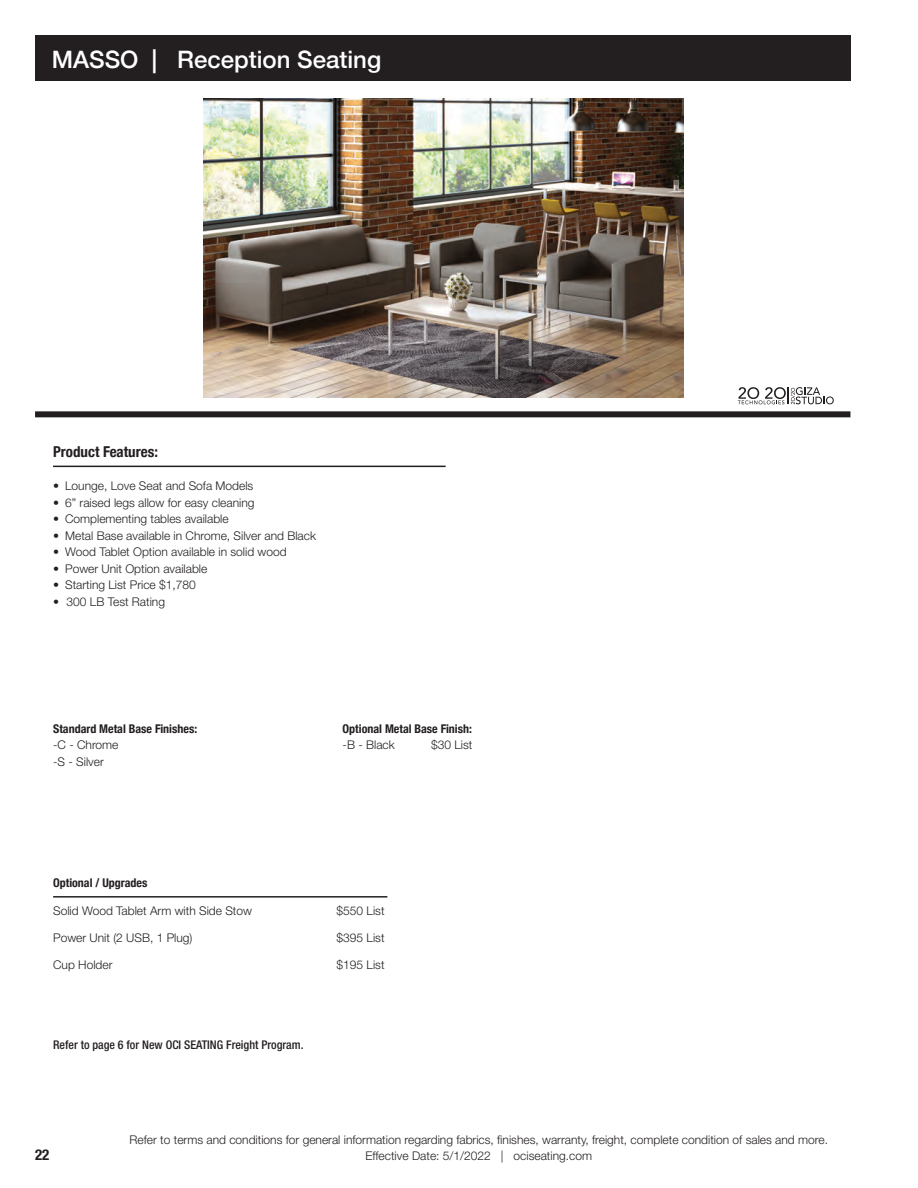
<style>
.page{position:relative;width:918px;height:1188px;background:#fff}
.page>*{position:absolute;margin:0;border:0;box-sizing:border-box;transform-origin:0 0}
.t1{font:500 24px "Helvetica Neue";color:#fff}
.t2{font:700 condensed 15px "Helvetica Neue";color:#231f20}
.t3{font:300 12px/16.5px "Helvetica Neue LT Std";color:#231f20;text-align:center}
.t4{font:700 condensed 12px "Helvetica Neue";color:#231f20}
.t5{font:500 condensed 12px "Helvetica Neue";color:#231f20}
</style>
<div class="page">
<div style="left:35px;top:35px;width:816px;height:46px;background:#231f20"></div>
<div style="left:35px;top:411px;width:815px;height:6px;background:#231f20"></div>
<hr style="left:53px;top:466px;width:393px;height:1px;background:#231f20">
<img style="left:204px;top:99px;width:480px;height:299px">
<hr style="left:53px;top:896px;width:334px;height:2px;background:#231f20">
<svg style="left:738px;top:387px;width:96px;height:17px"></svg>
<h1 class="t1" style="left:52px;top:40px;width:331px">MASSO | Reception Seating</h1>
<p class="t2" style="left:53px;top:439px;width:106px">Product Features:</p>
<p class="t3" style="left:53px;top:477px;width:202px">• Lounge, Love Seat and Sofa Models</p>
<p class="t3" style="left:53px;top:494px;width:203px">• 6” raised legs allow for easy cleaning</p>
<p class="t3" style="left:53px;top:510px;width:177px">• Complementing tables available</p>
<p class="t3" style="left:53px;top:527px;width:264px">• Metal Base available in Chrome, Silver and Black</p>
<p class="t3" style="left:53px;top:543px;width:235px">• Wood Tablet Option available in solid wood</p>
<p class="t3" style="left:53px;top:560px;width:156px">• Power Unit Option available</p>
<p class="t3" style="left:53px;top:576px;width:144px">• Starting List Price $1,780</p>
<p class="t3" style="left:53px;top:593px;width:113px">• 300 LB Test Rating</p>
<p class="t4" style="left:53px;top:719px;width:146px">Standard Metal Base Finishes:</p>
<p class="t4" style="left:343px;top:719px;width:131px">Optional Metal Base Finish:</p>
<p class="t3" style="left:53px;top:737px;width:67px">-C - Chrome</p>
<p class="t3" style="left:343px;top:737px;width:54px">-B - Black</p>
<p class="t3" style="left:431px;top:737px;width:43px">$30 List</p>
<p class="t3" style="left:53px;top:753px;width:52px">-S - Silver</p>
<p class="t4" style="left:53px;top:872px;width:96px">Optional / Upgrades</p>
<p class="t3" style="left:53px;top:902px;width:200px">Solid Wood Tablet Arm with Side Stow</p>
<p class="t3" style="left:337px;top:902px;width:50px">$550 List</p>
<p class="t3" style="left:53px;top:929px;width:141px">Power Unit (2 USB, 1 Plug)</p>
<p class="t3" style="left:337px;top:929px;width:50px">$395 List</p>
<p class="t3" style="left:53px;top:956px;width:61px">Cup Holder</p>
<p class="t3" style="left:337px;top:956px;width:50px">$195 List</p>
<p class="t5" style="left:53px;top:1037px;width:252px">Refer to page 6 for New OCI SEATING Freight Program.</p>
<p class="t2" style="left:35px;top:1142px;width:16px">22</p>
<p class="t3" style="left:130px;top:1131px;width:700px">Refer to terms and conditions for general information regarding fabrics, finishes, warranty, freight, complete condition of sales and more.<br>Effective Date: 5/1/2022 | ociseating.com</p>
</div>
